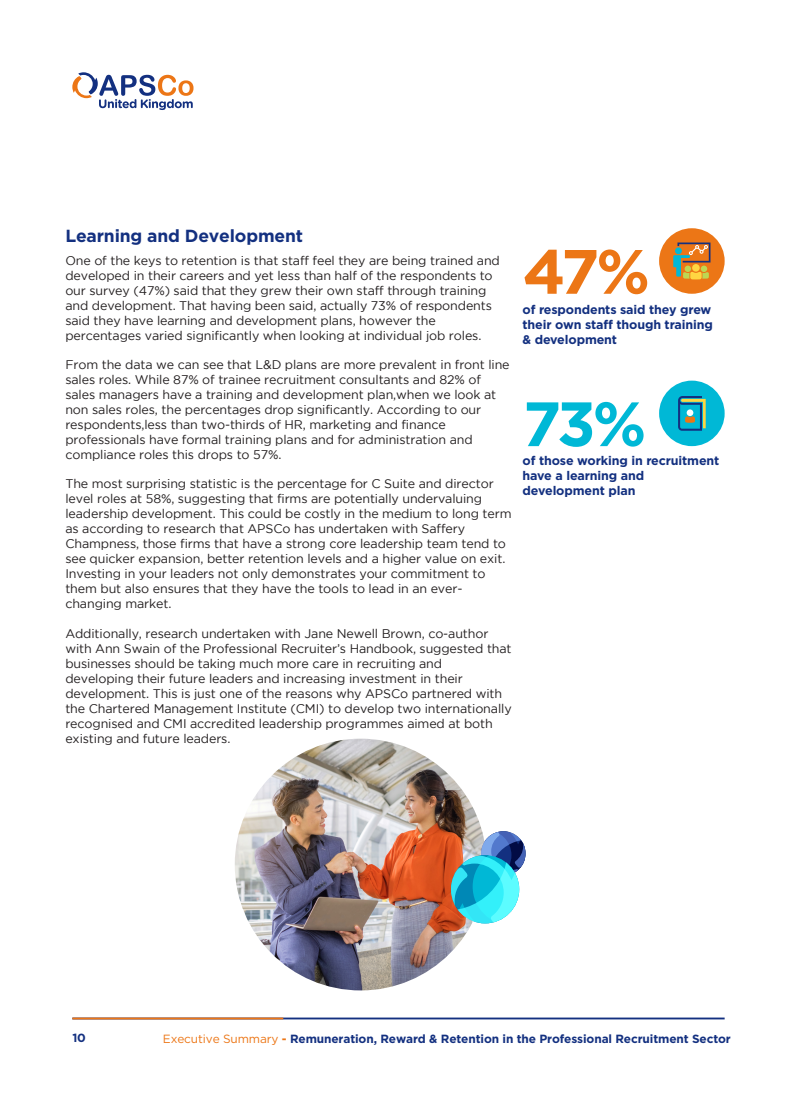
<style>
.page{position:relative;width:797px;height:1105px;background:#fff}
.page>*{position:absolute;margin:0;border:0;box-sizing:border-box;transform-origin:0 0}
.t1{font:700 62.5px "Gotham";color:#ec7616}
.t2{font:700 62.5px "Gotham";color:#00b8d6}
.t3{font:700 17.5px "Gotham";letter-spacing:-.01em;color:#133080}
.t4{font:12.5px/15px "Gotham";letter-spacing:-.01em;color:#231f20}
.t5{font:700 12.5px/15px "Gotham";letter-spacing:-.01em;color:#133080;text-align:justify}
.t6{font:700 11.88px "Gotham";letter-spacing:-.01em;color:#133080}
.s1{font-weight:400;color:#ec7616}
.s2{color:#ec7616}
</style>
<div class="page">
<hr style="left:72px;top:1017px;width:652px;height:2px;background:#133080">
<hr style="left:72px;top:1017px;width:211px;height:2px;background:#ec7616">
<svg style="left:72px;top:72px;width:121px;height:38px"></svg>
<img style="left:235px;top:739px;width:251px;height:251px;border-radius:126px">
<img style="left:451px;top:831px;width:74px;height:92px">
<div style="left:659px;top:228px;width:65px;height:66px;background:#ec7616;border-radius:50%"></div>
<svg style="left:673px;top:242px;width:37px;height:37px"></svg>
<div style="left:659px;top:381px;width:65px;height:65px;background:#00b8d6;border-radius:50%"></div>
<svg style="left:678px;top:396px;width:27px;height:35px"></svg>
<h2 class="t3" style="left:65px;top:225px;width:239px">Learning and Development</h2>
<p class="t4" style="left:65px;top:253px;width:436px">One of the keys to retention is that staff feel they are being trained and developed in their careers and yet less than half of the respondents to our survey (47%) said that they grew their own staff through training and development. That having been said, actually 73% of respondents said they have learning and development plans, however the percentages varied significantly when looking at individual job roles.</p>
<p class="t4" style="left:65px;top:357px;width:446px">From the data we can see that L&amp;D plans are more prevalent in front line sales roles. While 87% of trainee recruitment consultants and 82% of sales managers have a training and development plan,when we look at non sales roles, the percentages drop significantly. According to our respondents,less than two-thirds of HR, marketing and finance professionals have formal training plans and for administration and compliance roles this drops to 57%.</p>
<p class="t4" style="left:65px;top:476px;width:448px">The most surprising statistic is the percentage for C Suite and director level roles at 58%, suggesting that firms are potentially undervaluing leadership development. This could be costly in the medium to long term as according to research that APSCo has undertaken with Saffery Champness, those firms that have a strong core leadership team tend to see quicker expansion, better retention levels and a higher value on exit.<br>Investing in your leaders not only demonstrates your commitment to them but also ensures that they have the tools to lead in an ever&shy;changing market.</p>
<p class="t4" style="left:65px;top:625px;width:448px">Additionally, research undertaken with Jane Newell Brown, co-author with Ann Swain of the Professional Recruiter’s Handbook, suggested that businesses should be taking much more care in recruiting and developing their future leaders and increasing investment in their development. This is just one of the reasons why APSCo partnered with the Chartered Management Institute (CMI) to develop two internationally recognised and CMI accredited leadership programmes aimed at both existing and future leaders.</p>
<h1 class="t1" style="left:522px;top:230px;width:129px">47%</h1>
<p class="t5" style="left:522px;top:302px;width:192px">of respondents said they grew their own staff though training &amp; development</p>
<h1 class="t2" style="left:522px;top:383px;width:125px">73%</h1>
<p class="t5" style="left:522px;top:453px;width:198px;text-align:left">of those working in recruitment have a learning and development plan</p>
<p class="t6" style="left:72px;top:1030px;width:15px">10</p>
<p class="t6" style="left:163px;top:1030px;width:569px"><span class="s1">Executive Summary</span> <span class="s2">-</span> Remuneration, Reward &amp; Retention in the Professional Recruitment Sector</p>
</div>
